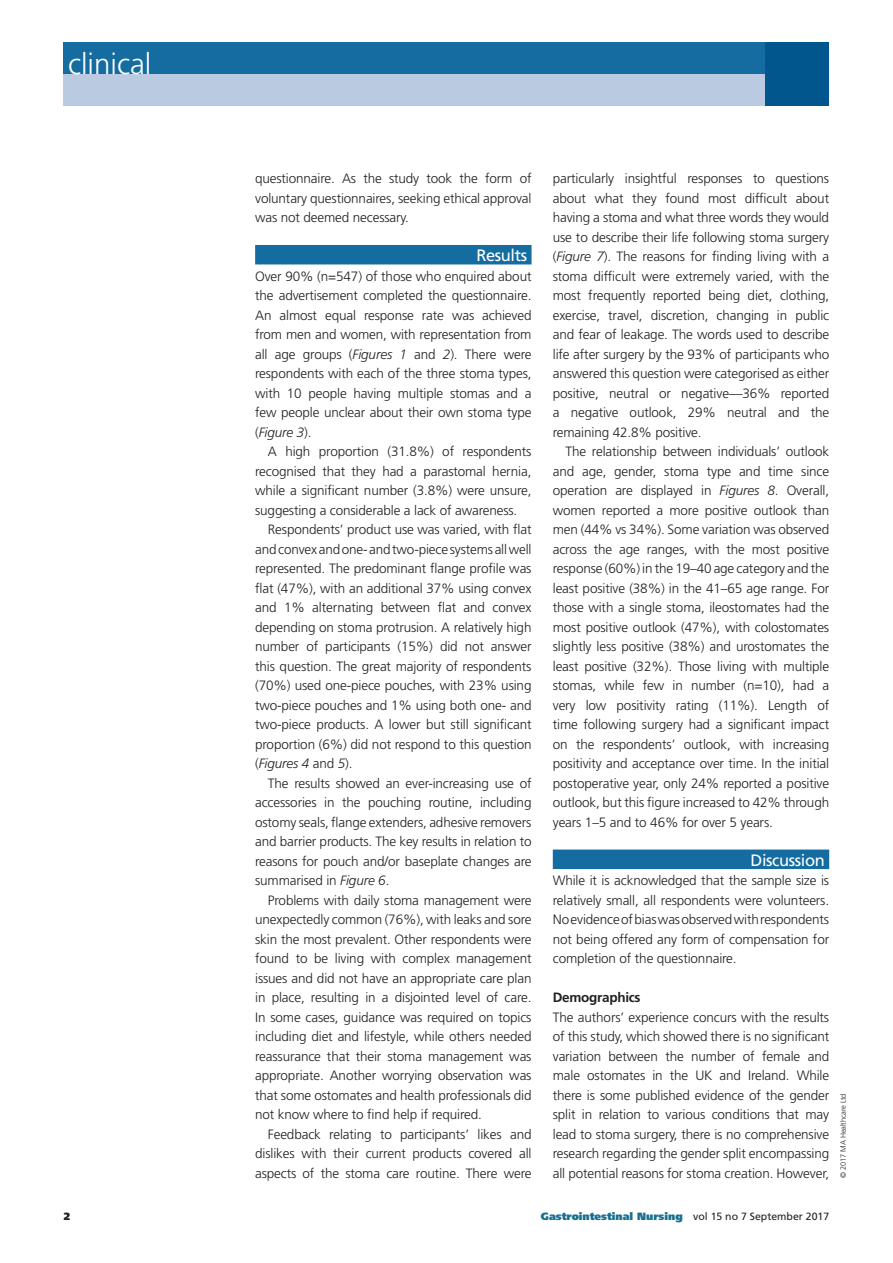
<style>
.page{position:relative;width:893px;height:1263px;background:#fff}
.page>*{position:absolute;margin:0;border:0;box-sizing:border-box;transform-origin:0 0}
.Top_Page_Strap_GIN{font:300 29.4px "Frutiger LT Std";color:#fff}
.Sub_Head_A_GIN{font:16.5px "Frutiger LT Std";letter-spacing:-.025em;color:#fff}
.Body_Text_GIN{font:300 13.5px/19.5px "Frutiger LT Std";letter-spacing:-.01em;color:#231f20;text-align:justify}
.Body_Text_no_indent{font:300 13.5px/19.5px "Frutiger LT Std";letter-spacing:-.01em;color:#231f20;text-align:justify}
.Sub_Head_B_GIN{font:700 13.5px "Frutiger LT Std";letter-spacing:-.02em;color:#231f20}
.Folio_GIN{font:900 10.5px "Frutiger LT Std";color:#176f90}
.Folio_GIN-2{font:900 10.5px "Frutiger LT Std";color:#231f20}
.t1{font:300 7.5px "Frutiger LT Std";letter-spacing:-.015em;color:#231f20}
.s1{font-style:italic}
.s2{font-weight:400;color:#231f20}
</style>
<div class="page">
<div style="left:64px;top:61px;width:756px;height:45px;background:#bacbe1"></div>
<div style="left:64px;top:43px;width:756px;height:31px;background:#156ca0"></div>
<div style="left:765px;top:43px;width:64px;height:63px;background:#00568d"></div>
<div style="left:255px;top:245px;width:276px;height:19px;background:#156ca0"></div>
<div style="left:553px;top:849px;width:276px;height:20px;background:#156ca0"></div>
<p class="Top_Page_Strap_GIN" style="left:68px;top:48px;width:85px">clinical</p>
<p class="Body_Text_GIN" style="left:255px;top:169px;width:278px">questionnaire. As the study took the form of voluntary questionnaires, seeking ethical approval was not deemed necessary.</p>
<p class="Sub_Head_A_GIN" style="left:476px;top:246px;width:52px">Results</p>
<p class="Body_Text_no_indent" style="left:255px;top:267px;width:278px">Over 90% (n=547) of those who enquired about the advertisement completed the questionnaire.<br>An almost equal response rate was achieved from men and women, with representation from all age groups (<span class="s1">Figures 1</span> and <span class="s1">2</span>). There were respondents with each of the three stoma types, with 10 people having multiple stomas and a few people unclear about their own stoma type (<span class="s1">Figure 3</span>).</p>
<p class="Body_Text_GIN" style="left:255px;top:442px;width:278px;text-indent:13px">A high proportion (31.8%) of respondents recognised that they had a parastomal hernia, while a significant number (3.8%) were unsure, suggesting a considerable a lack of awareness.</p>
<p class="Body_Text_GIN" style="left:255px;top:520px;width:278px;text-indent:13px">Respondents’ product use was varied, with flat and convex and one- and two-piece systems all well represented. The predominant flange profile was flat (47%), with an additional 37% using convex and 1% alternating between flat and convex depending on stoma protrusion. A relatively high number of participants (15%) did not answer this question. The great majority of respondents (70%) used one-piece pouches, with 23% using two-piece pouches and 1% using both one- and two-piece products. A lower but still significant proportion (6%) did not respond to this question (<span class="s1">Figures 4</span> and <span class="s1">5</span>).</p>
<p class="Body_Text_GIN" style="left:255px;top:774px;width:278px;text-indent:13px">The results showed an ever-increasing use of accessories in the pouching routine, including ostomy seals, flange extenders, adhesive removers and barrier products. The key results in relation to reasons for pouch and/or baseplate changes are summarised in <span class="s1">Figure 6</span>.</p>
<p class="Body_Text_GIN" style="left:255px;top:891px;width:278px;text-indent:13px">Problems with daily stoma management were unexpectedly common (76%), with leaks and sore skin the most prevalent. Other respondents were found to be living with complex management issues and did not have an appropriate care plan in place, resulting in a disjointed level of care.<br>In some cases, guidance was required on topics including diet and lifestyle, while others needed reassurance that their stoma management was appropriate. Another worrying observation was that some ostomates and health professionals did not know where to find help if required.</p>
<p class="Body_Text_GIN" style="left:255px;top:1125px;width:278px;text-indent:13px">Feedback relating to participants’ likes and dislikes with their current products covered all aspects of the stoma care routine. There were</p>
<p class="Body_Text_GIN" style="left:553px;top:169px;width:278px">particularly insightful responses to questions about what they found most difficult about having a stoma and what three words they would use to describe their life following stoma surgery (<span class="s1">Figure 7</span>). The reasons for finding living with a stoma difficult were extremely varied, with the most frequently reported being diet, clothing, exercise, travel, discretion, changing in public and fear of leakage. The words used to describe life after surgery by the 93% of participants who answered this question were categorised as either positive, neutral or negative—36% reported a negative outlook, 29% neutral and the remaining 42.8% positive.</p>
<p class="Body_Text_GIN" style="left:553px;top:442px;width:278px;text-indent:13px">The relationship between individuals’ outlook and age, gender, stoma type and time since operation are displayed in <span class="s1">Figures 8</span>. Overall, women reported a more positive outlook than men (44% vs 34%). Some variation was observed across the age ranges, with the most positive response (60%) in the 19–40 age category and the least positive (38%) in the 41–65 age range. For those with a single stoma, ileostomates had the most positive outlook (47%), with colostomates slightly less positive (38%) and urostomates the least positive (32%). Those living with multiple stomas, while few in number (n=10), had a very low positivity rating (11%). Length of time following surgery had a significant impact on the respondents’ outlook, with increasing positivity and acceptance over time. In the initial postoperative year, only 24% reported a positive outlook, but this figure increased to 42% through years 1–5 and to 46% for over 5 years.</p>
<p class="Sub_Head_A_GIN" style="left:751px;top:850px;width:76px">Discussion</p>
<p class="Body_Text_no_indent" style="left:553px;top:871px;width:278px">While it is acknowledged that the sample size is relatively small, all respondents were volunteers.<br>No evidence of bias was observed with respondents not being offered any form of compensation for completion of the questionnaire.</p>
<p class="Sub_Head_B_GIN" style="left:553px;top:990px;width:89px">Demographics</p>
<p class="Body_Text_no_indent" style="left:553px;top:1008px;width:278px">The authors’ experience concurs with the results of this study, which showed there is no significant variation between the number of female and male ostomates in the UK and Ireland. While there is some published evidence of the gender split in relation to various conditions that may lead to stoma surgery, there is no comprehensive research regarding the gender split encompassing all potential reasons for stoma creation. However,</p>
<p class="t1" style="left:839px;top:1178px;width:86px;rotate:-90deg">© 2017 MA Healthcare Ltd</p>
<p class="Folio_GIN-2" style="left:64px;top:1210px;width:8px">2</p>
<p class="Folio_GIN" style="left:541px;top:1210px;width:290px">Gastrointestinal Nursing <span class="s2">vol 15 no 7 September 2017</span></p>
</div>
